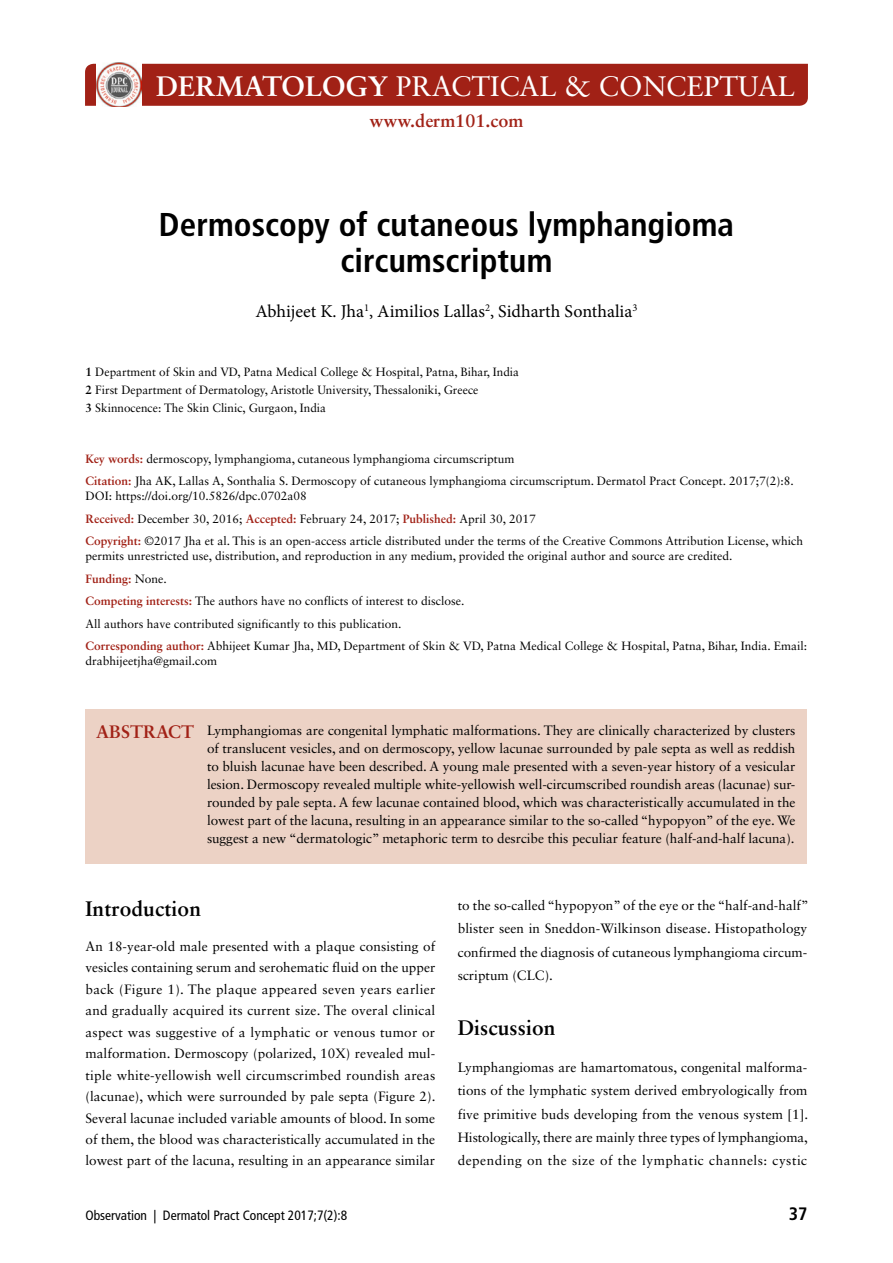
<style>
.page{position:relative;width:893px;height:1263px;background:#fff}
.page>*{position:absolute;margin:0;border:0;box-sizing:border-box;transform-origin:0 0}
.T1{font:700 condensed 33px/36px "Frutiger LT Std";letter-spacing:.005em;color:#000;text-align:center}
.t1{font:28.2px "Sabon LT Std";color:#fff}
.t2{font:700 21px "Sabon LT Std";letter-spacing:.005em;color:#000}
.A{font:18px "Minion Pro";color:#000}
.ABSTRACT_head{font:700 18px "Sabon LT Std";color:#a12116}
.t3{font:700 condensed 18px "Frutiger LT Std";color:#000}
.FL{font:13.5px/21.5px "Sabon LT Std";color:#000;text-align:justify}
.Abstract_FL{font:13.5px/18px "Sabon LT Std";letter-spacing:-.005em;color:#000;text-align:justify}
.t4{font:condensed 13.5px "Frutiger LT Std";color:#000}
.KeyWords_etc{font:12px/15px "Sabon LT Std";color:#000}
.author_info{font:12px "Sabon LT Std";color:#000}
.KeyWords_etc_1st{font:12px "Sabon LT Std";color:#000}
.KeyWords_etc_black{font:12px "Sabon LT Std";color:#000}
.KeyWords_etc-2{font:700 12px "Sabon LT Std";color:#a12116}
.s1{font-weight:700}
.s2{font-weight:700;color:#a12116}
.s3{font-weight:400;color:#000}
</style>
<div class="page">
<div style="left:85px;top:64px;width:723px;height:42px;background:#a12116"></div>
<img style="left:96px;top:63px;width:45px;height:44px">
<div style="left:86px;top:709px;width:721px;height:155px;background:#ecd2c5"></div>
<h2 class="t1" style="left:156px;top:69px;width:640px"><span class="s1">DERMATOLOGY</span> PRACTICAL &amp; CONCEPTUAL</h2>
<h3 class="ABSTRACT_head" style="left:370px;top:109px;width:155px">www.derm101.com</h3>
<p class="T1" style="left:159px;top:207px;width:577px">Dermoscopy of cutaneous lymphangioma circumscriptum</p>
<p class="A" style="left:256px;top:299px;width:383px">Abhijeet K. Jha<sup>1</sup>, Aimilios Lallas<sup>2</sup>, Sidharth Sonthalia<sup>3</sup></p>
<p class="author_info" style="left:86px;top:364px;width:435px"><span class="s1">1</span> Department of Skin and VD, Patna Medical College &amp; Hospital, Patna, Bihar, India</p>
<p class="author_info" style="left:86px;top:382px;width:394px"><span class="s1">2</span> First Department of Dermatology, Aristotle University, Thessaloniki, Greece</p>
<p class="author_info" style="left:86px;top:400px;width:242px"><span class="s1">3</span> Skinnocence: The Skin Clinic, Gurgaon, India</p>
<p class="KeyWords_etc_1st" style="left:86px;top:451px;width:431px"><span class="s2">Key words:</span> dermoscopy, lymphangioma, cutaneous lymphangioma circumscriptum</p>
<p class="KeyWords_etc" style="left:86px;top:473px;width:710px"><span class="s2">Citation:</span> Jha AK, Lallas A, Sonthalia S. Dermoscopy of cutaneous lymphangioma circumscriptum. Dermatol Pract Concept. 2017;7(2):8.<br>DOI: https://doi.org/10.5826/dpc.0702a08</p>
<p class="KeyWords_etc" style="left:86px;top:511px;width:452px"><span class="s2">Received:</span> December 30, 2016; <span class="s2">Accepted:</span> February 24, 2017; <span class="s2">Published:</span> April 30, 2017</p>
<p class="KeyWords_etc" style="left:86px;top:533px;width:719px"><span class="s2">Copyright:</span> ©2017 Jha et al. This is an open-access article distributed under the terms of the Creative Commons Attribution License, which permits unrestricted use, distribution, and reproduction in any medium, provided the original author and source are credited.</p>
<p class="KeyWords_etc-2" style="left:86px;top:571px;width:83px">Funding: <span class="s3">None.</span></p>
<p class="KeyWords_etc" style="left:86px;top:593px;width:380px"><span class="s2">Competing interests:</span> The authors have no conflicts of interest to disclose.</p>
<p class="KeyWords_etc_black" style="left:86px;top:616px;width:318px">All authors have contributed significantly to this publication.</p>
<p class="KeyWords_etc" style="left:86px;top:638px;width:723px"><span class="s2">Corresponding author:</span> Abhijeet Kumar Jha, MD, Department of Skin &amp; VD, Patna Medical College &amp; Hospital, Patna, Bihar, India. Email: drabhijeetjha@gmail.com</p>
<p class="ABSTRACT_head" style="left:96px;top:720px;width:100px">ABSTRACT</p>
<p class="Abstract_FL" style="left:207px;top:721px;width:590px">Lymphangiomas are congenital lymphatic malformations. They are clinically characterized by clusters of translucent vesicles, and on dermoscopy, yellow lacunae surrounded by pale septa as well as reddish to bluish lacunae have been described. A young male presented with a seven-year history of a vesicular lesion. Dermoscopy revealed multiple white-yellowish well-circumscribed roundish areas (lacunae) sur&shy;rounded by pale septa. A few lacunae contained blood, which was characteristically accumulated in the lowest part of the lacuna, resulting in an appearance similar to the so-called “hypopyon” of the eye. We suggest a new “dermatologic” metaphoric term to desrcibe this peculiar feature (half-and-half lacuna).</p>
<h1 class="t2" style="left:86px;top:895px;width:117px">Introduction</h1>
<p class="FL" style="left:86px;top:935px;width:351px">An 18-year-old male presented with a plaque consisting of vesicles containing serum and serohematic fluid on the upper back (Figure 1). The plaque appeared seven years earlier and gradually acquired its current size. The overal clinical aspect was suggestive of a lymphatic or venous tumor or malformation. Dermoscopy (polarized, 10X) revealed mul&shy;tiple white-yellowish well circumscrimbed roundish areas (lacunae), which were surrounded by pale septa (Figure 2).<br>Several lacunae included variable amounts of blood. In some of them, the blood was characteristically accumulated in the lowest part of the lacuna, resulting in an appearance similar</p>
<p class="FL" style="left:458px;top:893px;width:352px;line-height:23.4px">to the so-called “hypopyon” of the eye or the “half-and-half” blister seen in Sneddon-Wilkinson disease. Histopathology confirmed the diagnosis of cutaneous lymphangioma circum&shy;scriptum (CLC).</p>
<h1 class="t2" style="left:458px;top:1015px;width:99px">Discussion</h1>
<p class="FL" style="left:458px;top:1055px;width:352px;line-height:23.4px">Lymphangiomas are hamartomatous, congenital malforma&shy;tions of the lymphatic system derived embryologically from five primitive buds developing from the venous system [1].<br>Histologically, there are mainly three types of lymphangioma, depending on the size of the lymphatic channels: cystic</p>
<p class="t4" style="left:86px;top:1208px;width:263px">Observation | Dermatol Pract Concept 2017;7(2):8</p>
<p class="t3" style="left:789px;top:1203px;width:20px">37</p>
</div>
